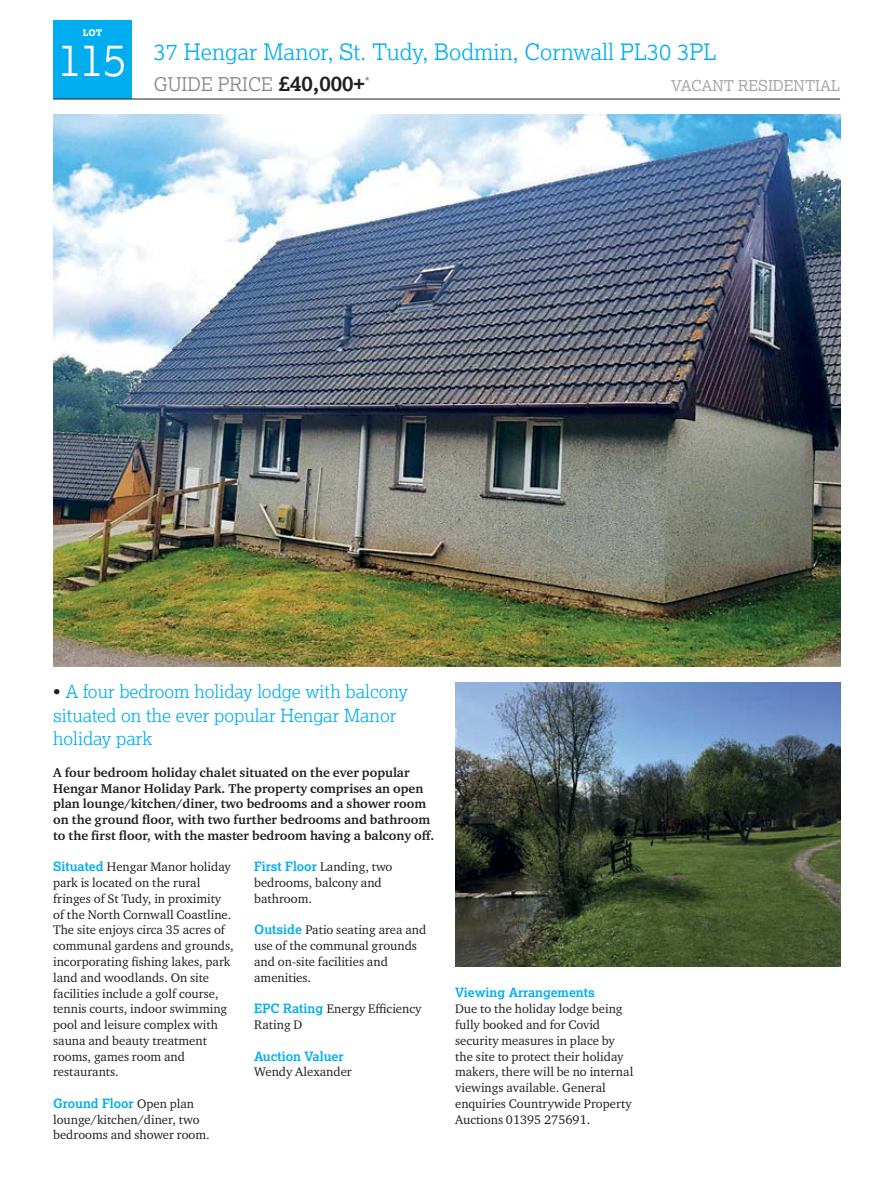
<style>
.page{position:relative;width:892px;height:1189px;background:#fff}
.page>*{position:absolute;margin:0;border:0;box-sizing:border-box;transform-origin:0 0}
.t1{font:300 45px "Lexia";color:#fff}
.t2{font:300 22.5px "Lexia";color:#00aeef}
.t3{font:300 18.75px "Lexia";color:#808285}
.t4{font:300 18px/23.5px "Lexia";color:#00aeef}
.t5{font:15px "Lexia";color:#a7a9ac}
.t6{font:13.5px "Lexia";color:#808285}
.t7{font:700 13.2px/15.8px "Charter ITC Pro";color:#231f20}
.t8{font:12.75px/15.8px "Charter ITC Pro";color:#231f20}
.t9{font:700 12.75px "Lexia";color:#00aeef}
.t10{font:800 9px "Lexia";color:#fff}
.s1{font-weight:700;font-size:21px;color:#231f20}
.s2{color:#231f20}
.s3{font-family:"Lexia";font-weight:700;color:#00aeef}
.s4{font-family:"Charter ITC Pro";font-weight:400;color:#231f20}
</style>
<div class="page">
<div style="left:53px;top:20px;width:79px;height:79px;background:#00aeef"></div>
<hr style="left:53px;top:99px;width:787px;height:1px;background:#231f20">
<img style="left:53px;top:115px;width:787px;height:551px">
<img style="left:455px;top:682px;width:385px;height:283px">
<p class="t10" style="left:83px;top:27px;width:21px">LOT</p>
<h1 class="t1" style="left:58px;top:31px;width:71px">115</h1>
<h2 class="t2" style="left:154px;top:37px;width:564px">37 Hengar Manor, St. Tudy, Bodmin, Cornwall PL30 3PL</h2>
<h3 class="t3" style="left:154px;top:73px;width:213px">GUIDE PRICE <span class="s1">£40,000+</span></h3>
<p class="t5" style="left:671px;top:76px;width:170px">VACANT RESIDENTIAL</p>
<p class="t6" style="left:365px;top:73px;width:7px">*</p>
<h3 class="t4" style="left:53px;top:679px;width:356px"><span class="s2">•</span> A four bedroom holiday lodge with balcony situated on the ever popular Hengar Manor holiday park</h3>
<p class="t7" style="left:53px;top:764px;width:383px">A four bedroom holiday chalet situated on the ever popular Hengar Manor Holiday Park. The property comprises an open plan lounge/kitchen/diner, two bedrooms and a shower room on the ground floor, with two further bedrooms and bathroom to the first floor, with the master bedroom having a balcony off.</p>
<p class="t8" style="left:53px;top:858px;width:182px"><span class="s3">Situated</span> Hengar Manor holiday park is located on the rural fringes of St Tudy, in proximity of the North Cornwall Coastline.<br>The site enjoys circa 35 acres of communal gardens and grounds, incorporating fishing lakes, park land and woodlands. On site facilities include a golf course, tennis courts, indoor swimming pool and leisure complex with sauna and beauty treatment rooms, games room and restaurants.</p>
<p class="t9" style="left:53px;top:1094px;width:143px">Ground Floor <span class="s4">Open plan</span></p>
<p class="t8" style="left:53px;top:1110px;width:158px">lounge/kitchen/diner, two bedrooms and shower room.</p>
<p class="t8" style="left:254px;top:858px;width:140px"><span class="s3">First Floor</span> Landing, two bedrooms, balcony and bathroom.</p>
<p class="t8" style="left:254px;top:921px;width:174px"><span class="s3">Outside</span> Patio seating area and use of the communal grounds and on-site facilities and amenities.</p>
<p class="t8" style="left:254px;top:1000px;width:169px"><span class="s3">EPC Rating</span> Energy Efficiency<br>Rating D</p>
<p class="t9" style="left:254px;top:1047px;width:91px">Auction Valuer</p>
<p class="t8" style="left:254px;top:1063px;width:99px">Wendy Alexander</p>
<p class="t9" style="left:455px;top:984px;width:141px">Viewing Arrangements</p>
<p class="t8" style="left:455px;top:1000px;width:180px">Due to the holiday lodge being fully booked and for Covid security measures in place by the site to protect their holiday makers, there will be no internal viewings available. General enquiries Countrywide Property<br>Auctions 01395 275691.</p>
</div>
